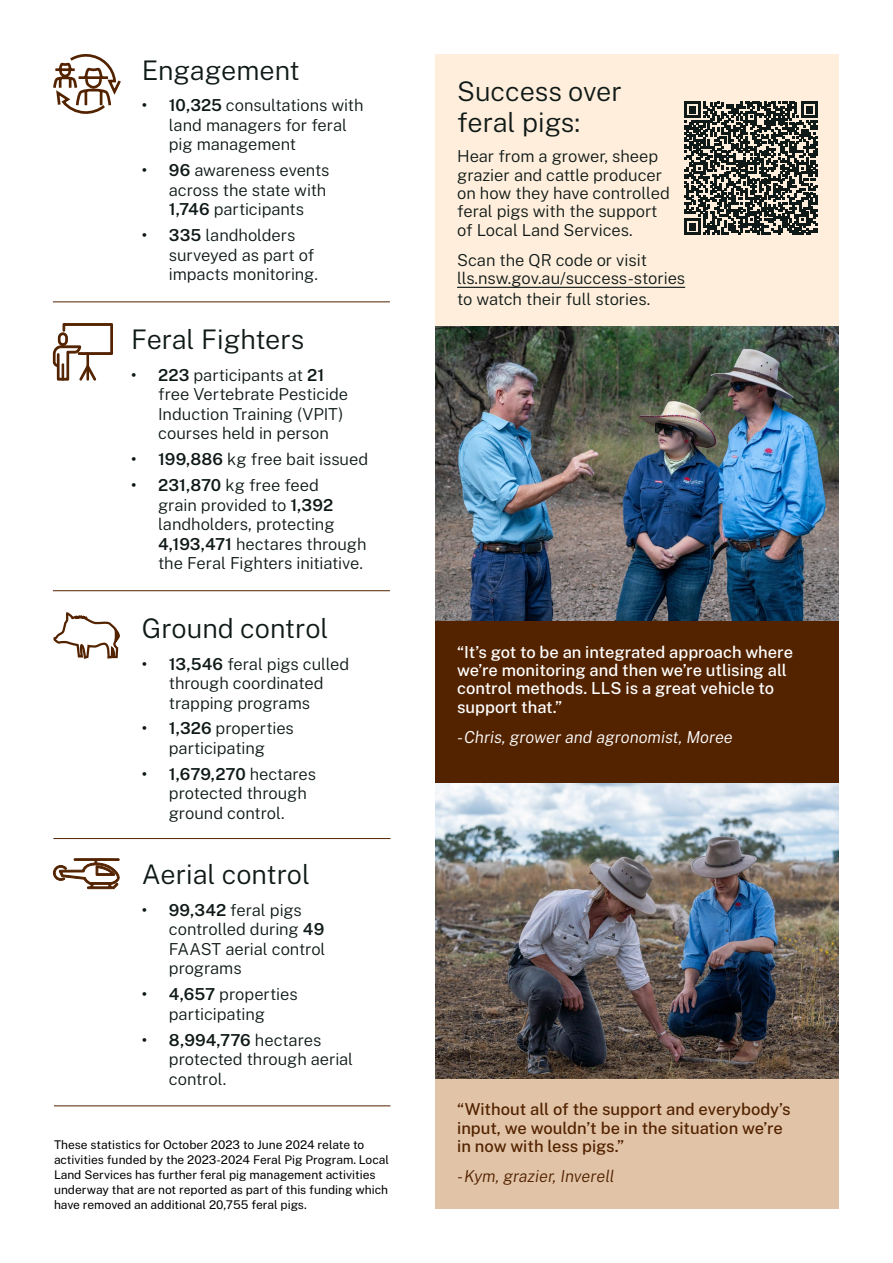
<style>
.page{position:relative;width:893px;height:1263px;background:#fff}
.page>*{position:absolute;margin:0;border:0;box-sizing:border-box;transform-origin:0 0}
.Heading_2{font:300 27px/31.5px "Public Sans";color:#0f1a18}
.Body_text{font:300 16.5px/19.5px "Public Sans";letter-spacing:-.005em;color:#0f1a18}
.Body_text-2{font:500 16.5px/18.3px "Public Sans";color:#fff}
.Body_text-3{font:500 16.5px/18.3px "Public Sans";color:#532300}
.Body_text-4{font:italic 300 16.5px "Public Sans";color:#fff}
.Body_text-5{font:italic 300 16.5px "Public Sans";color:#532300}
.t1{font:12px/15px "Public Sans";color:#000}
.s1{font-weight:600}
</style>
<div class="page">
<div style="left:436px;top:621px;width:403px;height:163px;background:#532300"></div>
<div style="left:436px;top:54px;width:403px;height:273px;background:#ffeedb"></div>
<div style="left:436px;top:1079px;width:403px;height:130px;background:#e1c4a8"></div>
<svg style="left:52px;top:323px;width:61px;height:58px"></svg>
<svg style="left:53px;top:54px;width:68px;height:60px"></svg>
<svg style="left:53px;top:858px;width:67px;height:31px"></svg>
<hr style="left:53px;top:301px;width:337px;height:1px;background:#532300">
<hr style="left:53px;top:590px;width:337px;height:1px;background:#532300">
<hr style="left:53px;top:838px;width:337px;height:1px;background:#532300">
<hr style="left:54px;top:1105px;width:336px;height:1px;background:#532300">
<hr style="left:457px;top:287px;width:228px;height:1px;background:#0f1a18">
<img style="left:436px;top:327px;width:403px;height:294px">
<img style="left:436px;top:784px;width:403px;height:295px">
<svg style="left:53px;top:612px;width:67px;height:47px"></svg>
<svg style="left:684px;top:102px;width:134px;height:133px"></svg>
<h2 class="Heading_2" style="left:142px;top:53px;width:159px">Engagement</h2>
<p class="Body_text" style="left:169px;top:95px;width:196px;text-indent:-27px"><span class="s1">• 10,325</span> consultations with land managers for feral pig management</p>
<p class="Body_text" style="left:169px;top:160px;width:162px;text-indent:-27px"><span class="s1">• 96</span> awareness events across the state with<br><span class="s1">1,746</span> participants</p>
<p class="Body_text" style="left:169px;top:225px;width:150px;text-indent:-27px"><span class="s1">• 335</span> landholders surveyed as part of impacts monitoring.</p>
<h2 class="Heading_2" style="left:131px;top:323px;width:175px">Feral Fighters</h2>
<p class="Body_text" style="left:158px;top:364px;width:191px;text-indent:-27px"><span class="s1">• 223</span> participants at <span class="s1">21 </span>free Vertebrate Pesticide<br>Induction Training (VPIT) courses held in person</p>
<p class="Body_text" style="left:131px;top:449px;width:238px"><span class="s1">• 199,886</span> kg free bait issued</p>
<p class="Body_text" style="left:158px;top:475px;width:210px;text-indent:-27px"><span class="s1">• 231,870</span> kg free feed<br>grain provided to <span class="s1">1,392 </span>landholders, protecting<br><span class="s1">4,193,471</span> hectares through the Feral Fighters initiative.</p>
<h2 class="Heading_2" style="left:142px;top:611px;width:188px">Ground control</h2>
<p class="Body_text" style="left:169px;top:653px;width:182px;text-indent:-27px"><span class="s1">• 13,546</span> feral pigs culled through coordinated trapping programs</p>
<p class="Body_text" style="left:142px;top:718px;width:153px;text-align:center"><span class="s1">• 1,326</span> properties participating</p>
<p class="Body_text" style="left:169px;top:763px;width:149px;text-indent:-27px"><span class="s1">• 1,679,270</span> hectares protected through ground control.</p>
<h2 class="Heading_2" style="left:142px;top:857px;width:170px">Aerial control</h2>
<p class="Body_text" style="left:169px;top:899px;width:158px;text-indent:-27px"><span class="s1">• 99,342</span> feral pigs controlled during <span class="s1">49<br></span>FAAST aerial control programs</p>
<p class="Body_text" style="left:142px;top:984px;width:157px;text-align:center"><span class="s1">• 4,657</span> properties participating</p>
<p class="Body_text" style="left:169px;top:1029px;width:186px;text-indent:-27px"><span class="s1">• 8,994,776</span> hectares protected through aerial control.</p>
<p class="t1" style="left:54px;top:1136px;width:337px">These statistics for October 2023 to June 2024 relate to activities funded by the 2023-2024 Feral Pig Program. Local Land Services has further feral pig management activities underway that are not reported as part of this funding which have removed an additional 20,755 feral pigs.</p>
<h2 class="Heading_2" style="left:457px;top:74px;width:166px">Success over feral pigs:</h2>
<p class="Body_text" style="left:457px;top:147px;width:214px;line-height:18.3px">Hear from a grower, sheep grazier and cattle producer on how they have controlled feral pigs with the support of Local Land Services.</p>
<p class="Body_text" style="left:457px;top:250px;width:230px;line-height:18.3px">Scan the QR code or visit lls.nsw.gov.au/success-stories</p>
<p class="Body_text" style="left:457px;top:288px;width:195px">to watch their full stories.</p>
<p class="Body_text-2" style="left:457px;top:642px;width:337px">“It’s got to be an integrated approach where we’re monitoring and then we’re utlising all control methods. LLS is a great vehicle to support that.”</p>
<p class="Body_text-4" style="left:457px;top:726px;width:277px">- Chris, grower and agronomist, Moree</p>
<p class="Body_text-3" style="left:457px;top:1099px;width:335px">“Without all of the support and everybody’s input, we wouldn’t be in the situation we’re in now with less pigs.”</p>
<p class="Body_text-5" style="left:457px;top:1165px;width:159px">- Kym, grazier, Inverell</p>
</div>
